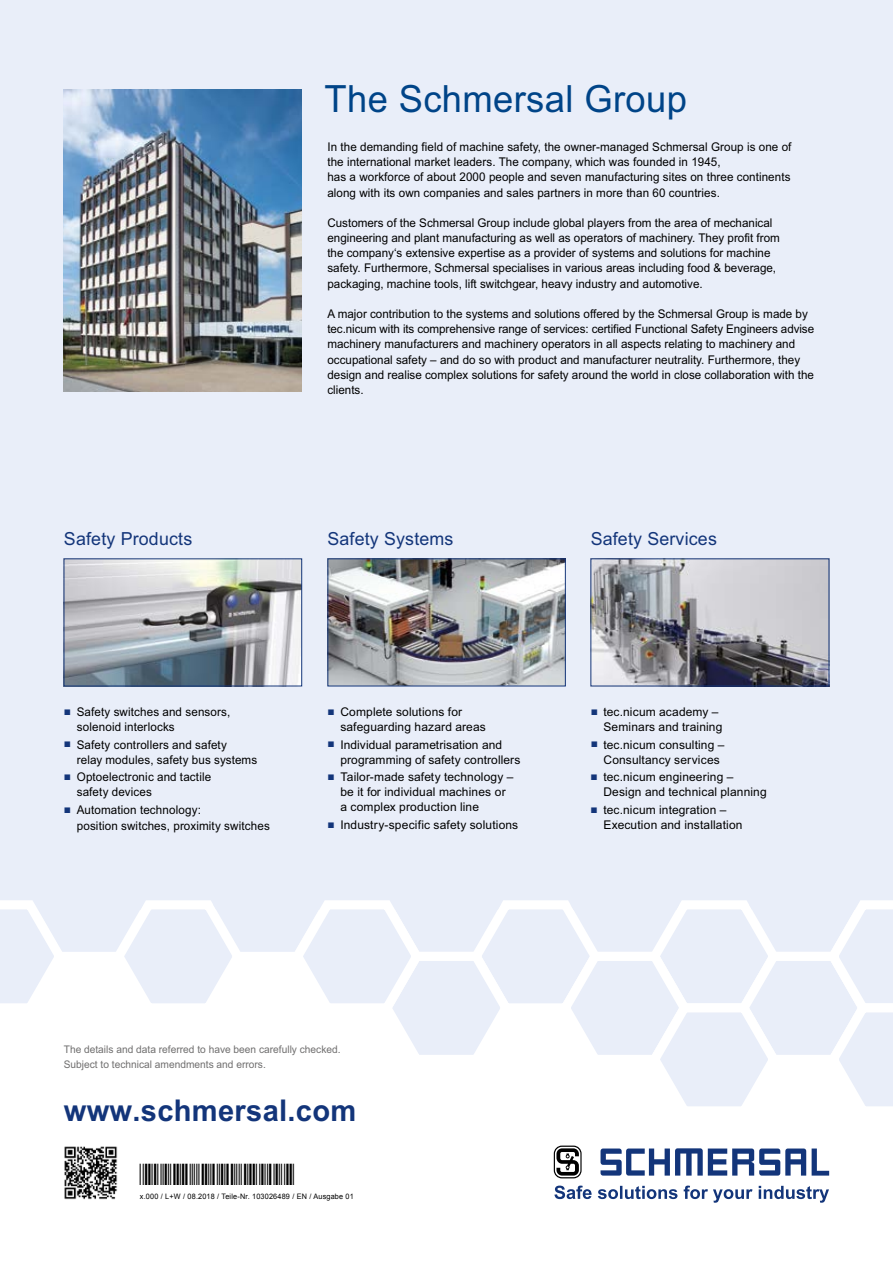
<style>
.page{position:relative;width:893px;height:1263px;background:#fff}
.page>*{position:absolute;margin:0;border:0;box-sizing:border-box;transform-origin:0 0}
.t1{font:37.5px "Arial";letter-spacing:.01em;color:#048}
.t2{font:700 30px "Arial";letter-spacing:.01em;color:#13357a}
.t3{font:22.5px "Stricode";letter-spacing:.01em;color:#000}
.t4{font:18px "Arial";letter-spacing:.01em;color:#13357a}
.t5{font:12px/15.1px "Arial";color:#000}
.t6{font:10.5px/15.1px "Arial";color:#706f6f}
.t7{font:7.5px "Arial";letter-spacing:.025em;color:#000}
.s1{color:#13357a}
</style>
<div class="page">
<div style="left:0;top:0;width:893px;height:909px;background:#e9eef9"></div>
<svg style="left:554px;top:1145px;width:28px;height:33px"></svg>
<svg style="left:812px;top:1148px;width:17px;height:27px"></svg>
<svg style="left:600px;top:1148px;width:206px;height:27px"></svg>
<svg style="left:554px;top:1185px;width:275px;height:18px"></svg>
<img style="left:64px;top:89px;width:238px;height:303px">
<svg style="left:0;top:900px;width:893px;height:206px"></svg>
<img style="left:66px;top:561px;width:234px;height:123px">
<div style="left:64px;top:559px;width:238px;height:127px;border:1px solid #13357a"></div>
<img style="left:330px;top:561px;width:234px;height:123px">
<div style="left:328px;top:559px;width:238px;height:127px;border:1px solid #13357a"></div>
<img style="left:593px;top:561px;width:234px;height:123px">
<div style="left:591px;top:559px;width:238px;height:127px;border:1px solid #13357a"></div>
<img style="left:64px;top:1146px;width:54px;height:53px">
<h1 class="t1" style="left:325px;top:75px;width:364px">The Schmersal Group</h1>
<p class="t5" style="left:327px;top:139px;width:466px">In the demanding field of machine safety, the owner-managed Schmersal Group is one of the international market leaders. The company, which was founded in 1945,<br>has a workforce of about 2000 people and seven manufacturing sites on three continents along with its own companies and sales partners in more than 60 countries.</p>
<p class="t5" style="left:327px;top:215px;width:454px">Customers of the Schmersal Group include global players from the area of mechanical engineering and plant manufacturing as well as operators of machinery. They profit from the company‘s extensive expertise as a provider of systems and solutions for machine safety. Furthermore, Schmersal specialises in various areas including food &amp; beverage, packaging, machine tools, lift switchgear, heavy industry and automotive.</p>
<p class="t5" style="left:327px;top:306px;width:488px">A major contribution to the systems and solutions offered by the Schmersal Group is made by tec.nicum with its comprehensive range of services: certified Functional Safety Engineers advise machinery manufacturers and machinery operators in all aspects relating to machinery and occupational safety – and do so with product and manufacturer neutrality. Furthermore, they design and realise complex solutions for safety around the world in close collaboration with the clients.</p>
<h3 class="t4" style="left:64px;top:526px;width:130px">Safety Products</h3>
<h3 class="t4" style="left:327px;top:526px;width:128px">Safety Systems</h3>
<h3 class="t4" style="left:591px;top:526px;width:128px">Safety Services</h3>
<p class="t5" style="left:77px;top:704px;width:155px;text-indent:-13px"><span class="s1">■</span> Safety switches and sensors, solenoid interlocks</p>
<p class="t5" style="left:77px;top:737px;width:182px;text-indent:-13px"><span class="s1">■</span> Safety controllers and safety<br>relay modules, safety bus systems</p>
<p class="t5" style="left:77px;top:770px;width:136px;text-indent:-13px"><span class="s1">■</span> Optoelectronic and tactile safety devices</p>
<p class="t5" style="left:77px;top:801px;width:195px;line-height:16.5px;text-indent:-13px"><span class="s1">■</span> Automation technology:<br>position switches, proximity switches</p>
<p class="t5" style="left:340px;top:704px;width:147px;text-indent:-13px"><span class="s1">■</span> Complete solutions for safeguarding hazard areas</p>
<p class="t5" style="left:340px;top:737px;width:182px;text-indent:-13px"><span class="s1">■</span> Individual parametrisation and programming of safety controllers</p>
<p class="t5" style="left:340px;top:770px;width:175px;text-indent:-13px"><span class="s1">■</span> Tailor-made safety technology – be it for individual machines or a complex production line</p>
<p class="t5" style="left:328px;top:817px;width:192px"><span class="s1">■</span> Industry-specific safety solutions</p>
<p class="t5" style="left:603px;top:704px;width:121px;text-indent:-13px"><span class="s1">■</span> tec.nicum academy –<br>Seminars and training</p>
<p class="t5" style="left:603px;top:737px;width:123px;text-indent:-13px"><span class="s1">■</span> tec.nicum consulting –<br>Consultancy services</p>
<p class="t5" style="left:603px;top:770px;width:165px;text-indent:-13px"><span class="s1">■</span> tec.nicum engineering –<br>Design and technical planning</p>
<p class="t5" style="left:603px;top:802px;width:141px;text-indent:-13px"><span class="s1">■</span> tec.nicum integration –<br>Execution and installation</p>
<p class="t6" style="left:64px;top:1042px;width:278px">The details and data referred to have been carefully checked.<br>Subject to technical amendments and errors.</p>
<h2 class="t2" style="left:64px;top:1090px;width:294px">www.schmersal.com</h2>
<h3 class="t3" style="left:140px;top:1164px;width:157px">*103026489#</h3>
<p class="t7" style="left:140px;top:1192px;width:215px">x.000 / L+W / 08.2018 / Teile-Nr. 103026489 / EN / Ausgabe 01</p>
</div>
